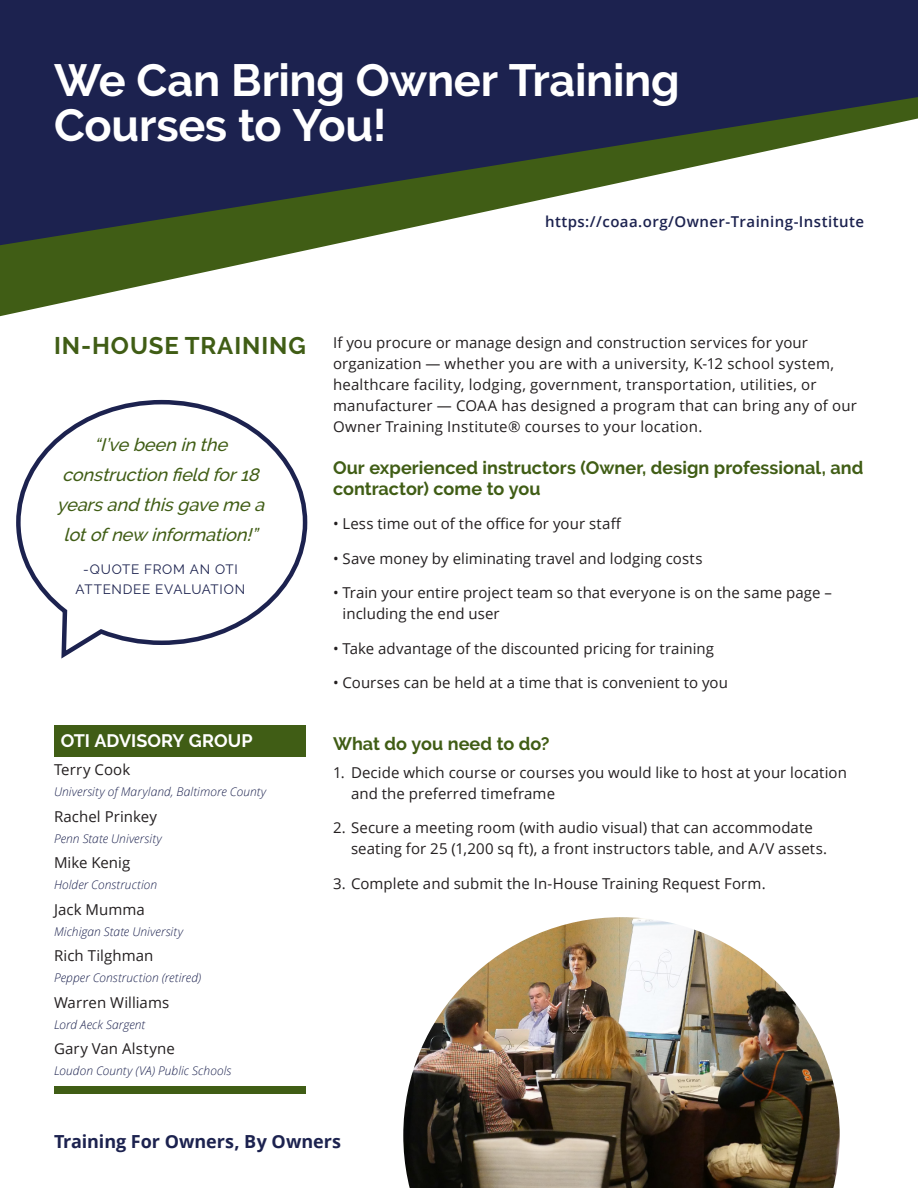
<style>
.page{position:relative;width:918px;height:1188px;background:#fff}
.page>*{position:absolute;margin:0;border:0;box-sizing:border-box;transform-origin:0 0}
.Page_Title{font:700 45px/45px "Raleway";letter-spacing:-.005em;color:#fff}
.Main_Head{font:700 24px "Raleway";letter-spacing:.04em;color:#405d15}
.t1{font:italic 500 18px/30px "Raleway";color:#405d15;text-align:center}
.Body{font:700 18px/21px "Raleway";letter-spacing:.005em;color:#405d15}
.Body-2{font:700 18px "Open Sans";color:#1c224f}
.SubHead{font:700 18px "Raleway";letter-spacing:.005em;color:#405d15}
.SubHead-2{font:700 18px "Raleway";color:#fff}
.Body-3{font:15px/21px "Open Sans";letter-spacing:.01em;color:#231f20}
.OTI_Advisory_Name{font:15px "Open Sans";letter-spacing:.005em;color:#231f20}
.t2{font:600 15px "Open Sans";letter-spacing:.03em;color:#1c224f}
.Attribution{font:13.5px/19.5px "Raleway";letter-spacing:.055em;color:#1c224f;text-align:center}
.OTI_Advisory_Title{font:italic 300 12px "Open Sans";letter-spacing:.005em;color:#1c224f}
</style>
<div class="page">
<img style="left:403px;top:917px;width:437px;height:271px">
<svg style="left:0;top:245px;width:330px;height:71px;fill:#405d15"></svg>
<svg style="left:0;top:0;width:918px;height:245px;fill:#1c224f"></svg>
<div style="left:54px;top:1086px;width:252px;height:7px;background:#405d15"></div>
<div style="left:54px;top:725px;width:252px;height:32px;background:#405d15"></div>
<svg style="left:16px;top:399px;width:292px;height:260px"></svg>
<p class="Page_Title" style="left:54px;top:58px;width:627px">We Can Bring Owner Training<br>Courses to You!</p>
<p class="t2" style="left:545px;top:211px;width:320px">https://coaa.org/Owner-Training-Institute</p>
<p class="Main_Head" style="left:54px;top:332px;width:253px">IN-HOUSE TRAINING</p>
<p class="Body-3" style="left:333px;top:331px;width:526px">If you procure or manage design and construction services for your organization — whether you are with a university, K-12 school system, healthcare facility, lodging, government, transportation, utilities, or manufacturer — COAA has designed a program that can bring any of our Owner Training Institute® courses to your location.</p>
<p class="Body" style="left:333px;top:457px;width:532px">Our experienced instructors (Owner, design professional, and contractor) come to you</p>
<p class="Body-3" style="left:333px;top:513px;width:290px">• Less time out of the office for your staff</p>
<p class="Body-3" style="left:333px;top:547px;width:371px">• Save money by eliminating travel and lodging costs</p>
<p class="Body-3" style="left:343px;top:582px;width:491px;text-indent:-10px">• Train your entire project team so that everyone is on the same page – including the end user</p>
<p class="Body-3" style="left:333px;top:637px;width:383px">• Take advantage of the discounted pricing for training</p>
<p class="Body-3" style="left:333px;top:672px;width:397px">• Courses can be held at a time that is convenient to you</p>
<p class="t1" style="left:57px;top:430px;width:214px">“I’ve been in the construction field for18 yearsand thisgave me a lotofnew information!”</p>
<p class="Attribution" style="left:76px;top:560px;width:171px">-QUOTE FROM AN OTI<br>ATTENDEE EVALUATION</p>
<p class="SubHead-2" style="left:61px;top:731px;width:193px">OTI ADVISORY GROUP</p>
<p class="OTI_Advisory_Name" style="left:54px;top:759px;width:78px">Terry Cook</p>
<p class="OTI_Advisory_Title" style="left:54px;top:783px;width:214px">University of Maryland, Baltimore County</p>
<p class="OTI_Advisory_Name" style="left:54px;top:806px;width:104px">Rachel Prinkey</p>
<p class="OTI_Advisory_Title" style="left:54px;top:830px;width:109px">Penn State University</p>
<p class="OTI_Advisory_Name" style="left:54px;top:852px;width:78px">Mike Kenig</p>
<p class="OTI_Advisory_Title" style="left:54px;top:876px;width:105px">Holder Construction</p>
<p class="OTI_Advisory_Name" style="left:54px;top:899px;width:92px">Jack Mumma</p>
<p class="OTI_Advisory_Title" style="left:54px;top:923px;width:131px">Michigan State University</p>
<p class="OTI_Advisory_Name" style="left:54px;top:945px;width:101px">Rich Tilghman</p>
<p class="OTI_Advisory_Title" style="left:54px;top:969px;width:149px">Pepper Construction (retired)</p>
<p class="OTI_Advisory_Name" style="left:54px;top:992px;width:117px">Warren Williams</p>
<p class="OTI_Advisory_Title" style="left:54px;top:1016px;width:93px">Lord Aeck Sargent</p>
<p class="OTI_Advisory_Name" style="left:54px;top:1038px;width:123px">Gary Van Alstyne</p>
<p class="OTI_Advisory_Title" style="left:54px;top:1062px;width:179px">Loudon County (VA) Public Schools</p>
<p class="SubHead" style="left:333px;top:733px;width:218px">What do you need to do?</p>
<p class="Body-3" style="left:351px;top:761px;width:497px;text-indent:-18px">1. Decide which course or courses you would like to host at your location and the preferred timeframe</p>
<p class="Body-3" style="left:351px;top:817px;width:478px;text-indent:-18px">2. Secure a meeting room (with audio visual) that can accommodate seating for 25 (1,200 sq ft), a front instructors table, and A/V assets.</p>
<p class="Body-3" style="left:333px;top:872px;width:434px">3. Complete and submit the In-House Training Request Form.</p>
<p class="Body-2" style="left:54px;top:1129px;width:289px">Training For Owners, By Owners</p>
</div>
